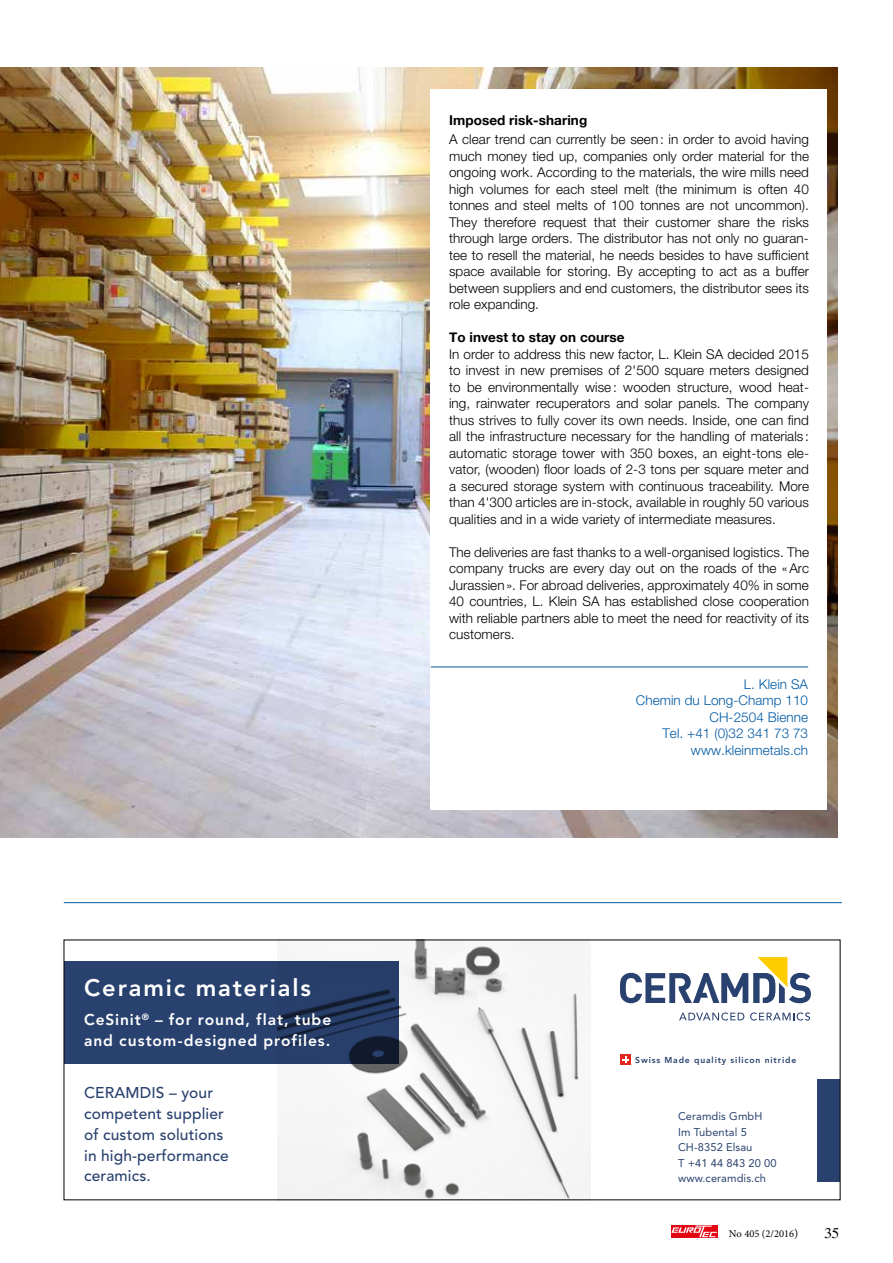
<style>
.page{position:relative;width:893px;height:1263px;background:#fff}
.page>*{position:absolute;margin:0;border:0;box-sizing:border-box;transform-origin:0 0}
.t1{font:800 23.7px "Avenir LT Std";letter-spacing:.08em;color:#fff}
.t2{font:500 15.6px/20.7px "Avenir LT Std";letter-spacing:.01em;color:#29416e}
.t3{font:800 15.6px/20.7px "Avenir LT Std";letter-spacing:.06em;color:#fff}
.t4{font:300 13.5px/16.5px "Helvetica Neue";letter-spacing:.005em;color:#000;text-align:justify}
.t5{font:300 13.5px/16.5px "Helvetica Neue";letter-spacing:.005em;color:#0059a3;text-align:right}
.t6{font:700 13.5px "Helvetica Neue";letter-spacing:.005em;color:#000}
.t7{font:11.1px/15.6px "Avenir LT Std";letter-spacing:.01em;color:#29416e}
.t8{font:10.5px "Minion Pro";color:#000}
.t9{font:800 8.55px "Avenir LT Std";letter-spacing:.1em;color:#29416e}
.s1{font-size:12px}
</style>
<div class="page">
<div style="left:671px;top:1225px;width:47px;height:12px;background:#e30613"></div>
<svg style="left:671px;top:1225px;width:46px;height:12px"></svg>
<img style="left:0;top:67px;width:838px;height:770px">
<div style="left:430px;top:90px;width:396px;height:720px;background:#fff"></div>
<hr style="left:64px;top:902px;width:778px;height:1px;background:#0059a3">
<img style="left:278px;top:942px;width:313px;height:256px">
<div style="left:64px;top:961px;width:334px;height:102px;background:#29416e"></div>
<div style="left:817px;top:1079px;width:23px;height:103px;background:#29416e"></div>
<div style="left:621px;top:1055px;width:10px;height:10px;background:#e52720"></div>
<svg style="left:622px;top:1056px;width:7px;height:7px"></svg>
<svg style="left:620px;top:957px;width:191px;height:46px"></svg>
<svg style="left:679px;top:1012px;width:65px;height:8px"></svg>
<svg style="left:750px;top:1012px;width:60px;height:8px"></svg>
<hr style="left:431px;top:666px;width:377px;height:1px;background:#0059a3">
<h1 class="t1" style="left:84px;top:974px;width:228px">Ceramic materials</h1>
<p class="t3" style="left:84px;top:1009px;width:249px">CeSinit<sup>®</sup> – for round, flat, tube and custom-designed profiles.</p>
<p class="t2" style="left:84px;top:1083px;width:146px">CERAMDIS – your competent supplier of custom solutions in high-performance ceramics.</p>
<p class="t6" style="left:449px;top:110px;width:140px">Imposed risk-sharing</p>
<p class="t4" style="left:449px;top:131px;width:361px">A clear trend can currently be seen : in order to avoid having much money tied up, companies only order material for the ongoing work. According to the materials, the wire mills need high volumes for each steel melt (the minimum is often 40 tonnes and steel melts of 100 tonnes are not uncommon).<br>They therefore request that their customer share the risks through large orders. The distributor has not only no guaran&shy;tee to resell the material, he needs besides to have sufficient space available for storing. By accepting to act as a buffer between suppliers and end customers, the distributor sees its role expanding.</p>
<p class="t6" style="left:449px;top:327px;width:177px">To invest to stay on course</p>
<p class="t4" style="left:449px;top:345px;width:361px">In order to address this new factor, L. Klein SA decided 2015 to invest in new premises of 2'500 square meters designed to be environmentally wise : wooden structure, wood heat&shy;ing, rainwater recuperators and solar panels. The company thus strives to fully cover its own needs. Inside, one can find all the infrastructure necessary for the handling of materials : automatic storage tower with 350 boxes, an eight-tons ele&shy;vator, (wooden) floor loads of 2-3 tons per square meter and a secured storage system with continuous traceability. More than 4'300 articles are in-stock, available in roughly 50 various qualities and in a wide variety of intermediate measures.</p>
<p class="t4" style="left:449px;top:543px;width:361px">The deliveries are fast thanks to a well-organised logistics. The company trucks are every day out on the roads of the «Arc Jurassien ». For abroad deliveries, approximately 40% in some 40 countries, L. Klein SA has established close cooperation with reliable partners able to meet the need for reactivity of its customers.</p>
<p class="t5" style="left:636px;top:675px;width:174px">L. Klein SA<br>Chemin du Long-Champ 110<br>CH-2504 Bienne<br>Tel. +41 (0)32 341 73 73 www.kleinmetals.ch</p>
<p class="t9" style="left:635px;top:1054px;width:162px">Swiss Made quality silicon nitride</p>
<p class="t7" style="left:678px;top:1108px;width:100px">Ceramdis GmbH<br>Im Tubental 5<br>CH-8352 Elsau<br>T +41 44 843 20 00 www.ceramdis.ch</p>
<p class="t8" style="left:729px;top:1227px;width:71px">No 405 (2/2016<span class="s1">)</span></p>
</div>
